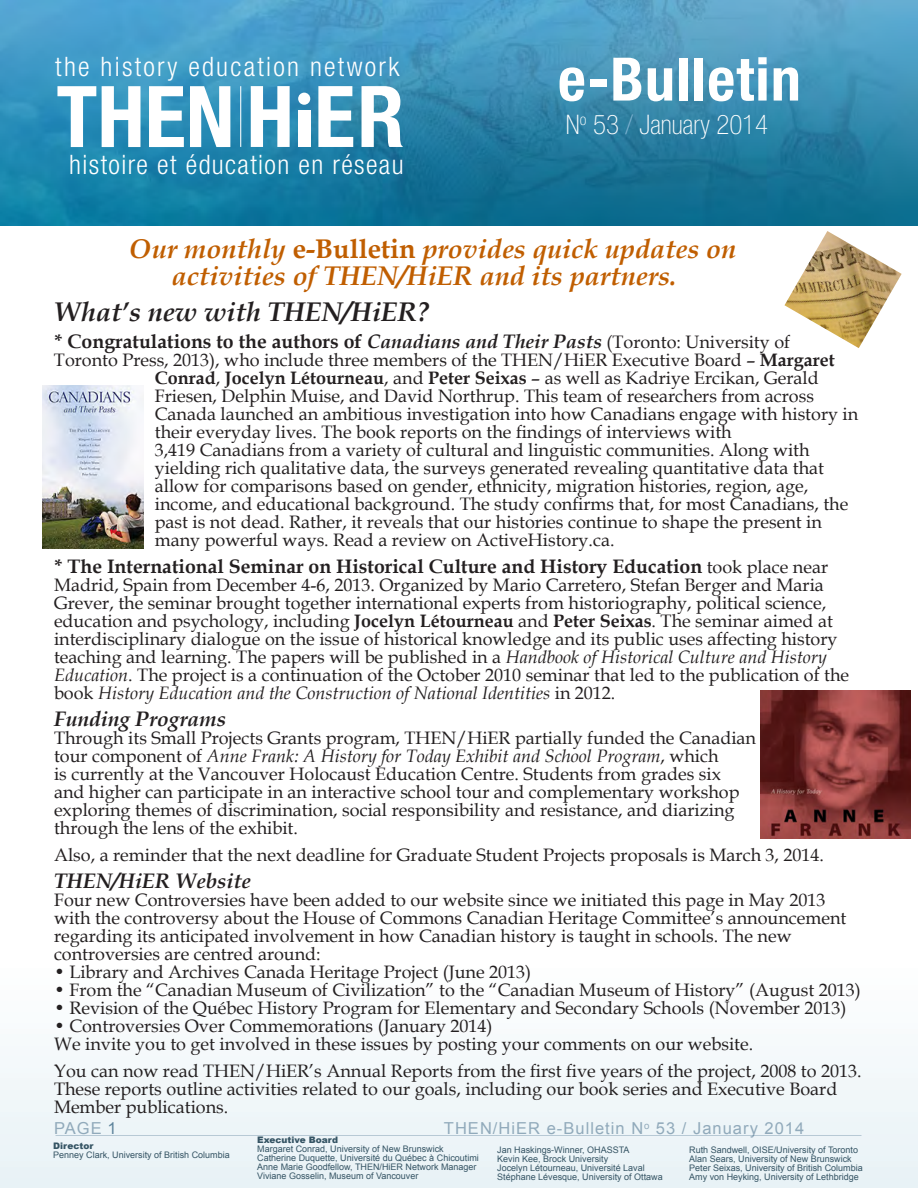
<style>
.page{position:relative;width:918px;height:1188px;background:#fff}
.page>*{position:absolute;margin:0;border:0;box-sizing:border-box;transform-origin:0 0}
.t1{font:700 condensed 85.2px "Helvetica Neue";color:#fff}
.t2{font:700 condensed 60px "Helvetica Neue";letter-spacing:.02em;color:#fff}
.t3{font:italic 700 27px "Book Antiqua";color:#c05e00}
.t4{font:italic 700 27px "Book Antiqua";color:#231f20}
.t5{font:100 condensed 27px "Helvetica Neue";color:#fff}
.t6{font:300 condensed 26.85px "Helvetica Neue";letter-spacing:.05em;color:#fff}
.t7{font:300 condensed 26.85px "Helvetica Neue";letter-spacing:.07em;color:#fff}
.t8{font:italic 700 21px "Book Antiqua";color:#231f20}
.t9{font:700 19.5px "Book Antiqua";color:#231f20}
.t10{font:18px/18px "Book Antiqua";color:#231f20}
.t11{font:16.5px "Arial";letter-spacing:.06em;color:#91aabb}
.t12{font:9px/9px "Arial";color:#355464}
.t13{font:900 9px "Arial";color:#355464}
.s1{color:#7fb3d1}
.s2{font-style:normal}
.s3{font-style:italic}
.s4{font-weight:400;font-size:18px}
.s5{font-weight:700}
.s6{color:#5e849c}
</style>
<div class="page">
<div style="left:0;top:963px;width:918px;height:225px;background:#f3f8fa"></div>
<hr style="left:56px;top:1135px;width:805px;height:1px;background:#003b62">
<img style="left:0;top:0;width:918px;height:226px">
<hr style="left:240px;top:86px;width:1px;height:61px;background:#fff">
<div style="left:298px;top:110px;width:12px;height:37px;background:#fff"></div>
<div style="left:298px;top:93px;width:12px;height:12px;background:#fff;border-radius:50%"></div>
<img style="left:784px;top:231px;width:118px;height:117px">
<img style="left:42px;top:386px;width:102px;height:163px">
<img style="left:760px;top:690px;width:151px;height:148px">
<p class="t7" style="left:55px;top:51px;width:346px">the history education network</p>
<p class="t1" style="left:56px;top:65px;width:350px">THENH ER</p>
<p class="t6" style="left:69px;top:149px;width:336px">histoire et éducation en réseau</p>
<p class="t2" style="left:558px;top:43px;width:244px">e-Bulletin</p>
<p class="t5" style="left:566px;top:109px;width:204px">N<sup>o</sup> 53 <span class="s1">/</span> January 2014</p>
<p class="t3" style="left:129px;top:230px;width:609px">Our monthly <span class="s2">e-Bulletin</span> provides quick updates on</p>
<p class="t3" style="left:172px;top:257px;width:507px">activities of THEN/HiER and its partners.</p>
<p class="t4" style="left:54px;top:293px;width:377px">What’s new with THEN/HiER?</p>
<p class="t9" style="left:54px;top:328px;width:738px">* Congratulations to the authors of <span class="s3">Canadians and Their Pasts</span> <span class="s4">(Toronto: University of</span></p>
<p class="t10" style="left:155px;top:351px;width:705px;text-indent:-101px">Toronto Press, 2013), who include three members of the THEN/HiER Executive Board – <span class="s5">Margaret Conrad</span>, <span class="s5">Jocelyn Létourneau</span>, and <span class="s5">Peter Seixas</span> – as well as Kadriye Ercikan, Gerald Friesen, Delphin Muise, and David Northrup. This team of researchers from across Canada launched an ambitious investigation into how Canadians engage with history in their everyday lives. The book reports on the findings of interviews with</p>
<p class="t10" style="left:155px;top:441px;width:695px">3,419 Canadians from a variety of cultural and linguistic communities. Along with yielding rich qualitative data, the surveys generated revealing quantitative data that allow for comparisons based on gender, ethnicity, migration histories, region, age, income, and educational background. The study confirms that, for most Canadians, the past is not dead. Rather, it reveals that our histories continue to shape the present in many powerful ways. Read a review on ActiveHistory.ca.</p>
<p class="t9" style="left:54px;top:553px;width:776px">* The International Seminar on Historical Culture and History Education <span class="s4">took place near</span></p>
<p class="t10" style="left:54px;top:576px;width:797px">Madrid, Spain from December 4-6, 2013. Organized by Mario Carretero, Stefan Berger and Maria Grever, the seminar brought together international experts from historiography, political science, education and psychology, including <span class="s5">Jocelyn Létourneau</span> and <span class="s5">Peter Seixas</span>. The seminar aimed at interdisciplinary dialogue on the issue of historical knowledge and its public uses affecting history teaching and learning. The papers will be published in a <span class="s3">Handbook of Historical Culture and History Education</span>. The project is a continuation of the October 2010 seminar that led to the publication of the book <span class="s3">History Education and the Construction of National Identities</span> in 2012.</p>
<p class="t8" style="left:54px;top:705px;width:174px">Funding Programs</p>
<p class="t10" style="left:54px;top:729px;width:704px">Through its Small Projects Grants program, THEN/HiER partially funded the Canadian tour component of <span class="s3">Anne Frank: A History for Today Exhibit and School Program</span>, which<br>is currently at the Vancouver Holocaust Education Centre. Students from grades six and higher can participate in an interactive school tour and complementary workshop exploring themes of discrimination, social responsibility and resistance, and diarizing through the lens of the exhibit.</p>
<p class="t10" style="left:54px;top:846px;width:772px">Also, a reminder that the next deadline for Graduate Student Projects proposals is March 3, 2014.</p>
<p class="t8" style="left:54px;top:867px;width:198px">THEN/HiER Website</p>
<p class="t10" style="left:54px;top:891px;width:794px">Four new Controversies have been added to our website since we initiated this page in May 2013 with the controversy about the House of Commons Canadian Heritage Committee’s announcement regarding its anticipated involvement in how Canadian history is taught in schools. The new controversies are centred around:</p>
<p class="t10" style="left:54px;top:963px;width:479px">• Library and Archives Canada Heritage Project (June 2013)</p>
<p class="t10" style="left:54px;top:981px;width:808px">• From the “Canadian Museum of Civilization” to the “Canadian Museum of History” (August 2013)</p>
<p class="t10" style="left:54px;top:999px;width:794px">• Revision of the Québec History Program for Elementary and Secondary Schools (November 2013)</p>
<p class="t10" style="left:54px;top:1017px;width:440px">• Controversies Over Commemorations (January 2014)</p>
<p class="t10" style="left:54px;top:1035px;width:701px">We invite you to get involved in these issues by posting your comments on our website.</p>
<p class="t10" style="left:54px;top:1062px;width:809px">You can now read THEN/HiER’s Annual Reports from the first five years of the project, 2008 to 2013.<br>These reports outline activities related to our goals, including our book series and Executive Board<br>Member publications.</p>
<p class="t13" style="left:257px;top:1134px;width:82px">Executive Board</p>
<p class="t12" style="left:257px;top:1145px;width:223px">Margaret Conrad, University of New Brunswick<br>Catherine Duquette, Université du Québec à Chicoutimi</p>
<p class="t12" style="left:257px;top:1163px;width:221px">Anne Marie Goodfellow, THEN/HiER Network Manager</p>
<p class="t12" style="left:257px;top:1172px;width:163px">Viviane Gosselin, Museum of Vancouver</p>
<p class="t11" style="left:54px;top:1117px;width:64px">PAGE <span class="s6">1</span></p>
<p class="t11" style="left:444px;top:1117px;width:362px">THEN/HiER e-Bulletin N<sup>o</sup> 53 / January 2014</p>
<p class="t13" style="left:53px;top:1139px;width:42px">Director</p>
<p class="t12" style="left:53px;top:1150px;width:178px">Penney Clark, University of British Columbia</p>
<p class="t12" style="left:689px;top:1145px;width:170px">Ruth Sandwell, OISE/University of Toronto</p>
<p class="t12" style="left:689px;top:1154px;width:164px">Alan Sears, University of New Brunswick</p>
<p class="t12" style="left:689px;top:1163px;width:175px">Peter Seixas, University of British Columbia</p>
<p class="t12" style="left:689px;top:1172px;width:171px">Amy von Heyking, University of Lethbridge</p>
<p class="t12" style="left:497px;top:1145px;width:134px">Jan Haskings-Winner, OHASSTA</p>
<p class="t12" style="left:497px;top:1154px;width:113px">Kevin Kee, Brock University</p>
<p class="t12" style="left:497px;top:1163px;width:149px">Jocelyn Létourneau, Université Laval</p>
<p class="t12" style="left:497px;top:1172px;width:167px">Stéphane Lévesque, University of Ottawa</p>
</div>
